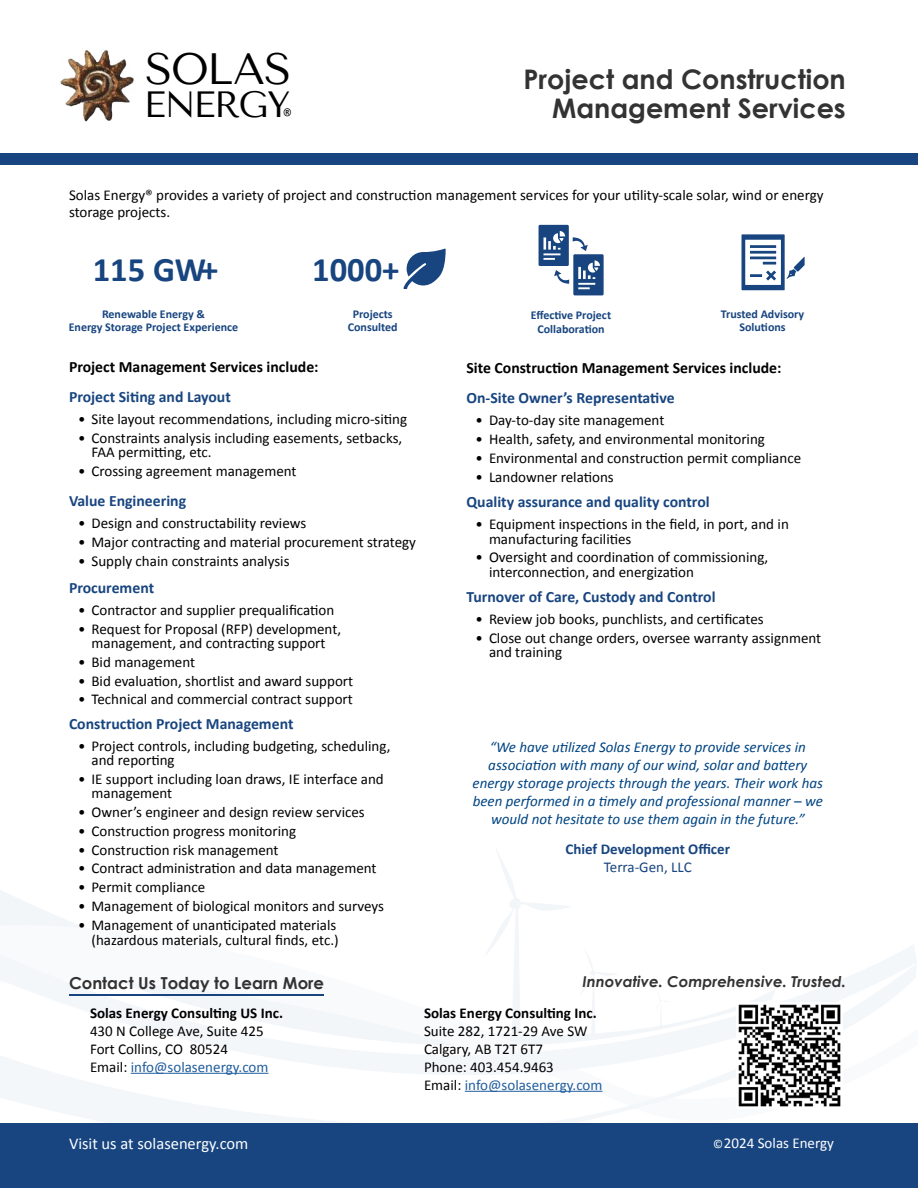
<style>
.page{position:relative;width:918px;height:1188px;background:#fff}
.page>*{position:absolute;margin:0;border:0;box-sizing:border-box;transform-origin:0 0}
.t1{font:43.65px "Tenor Sans";letter-spacing:-.025em;color:#000}
.t2{font:36.45px "Tenor Sans";letter-spacing:-.03em;color:#000}
.t3{font:700 35.1px "Calibri";color:#184580}
.t4{font:700 34.5px "Calibri";color:#184580}
.t5{font:700 27px/28.5px "Century Gothic";color:#333;text-align:right}
.t6{font:300 21.45px "Calibri";color:#000;scale:.91 1}
.t7{font:700 16.5px "Century Gothic";color:#333}
.t8{font:16.5px "Calibri";color:#fff}
.t9{font:700 15.75px "Calibri";color:#184580}
.t10{font:700 15.75px "Calibri";color:#000}
.t11{font:15px/14.2px "Calibri";color:#000}
.t12{font:italic 15px/18px "Calibri";color:#004482;text-align:center}
.t13{font:700 15px "Calibri";color:#000}
.t14{font:italic 700 15px "Century Gothic";color:#333}
.t15{font:700 15px "Calibri";color:#184580}
.t16{font:15px "Calibri";color:#fff}
.t17{font:15px "Calibri";color:#184580}
.t18{font:700 12px/13.5px "Calibri";color:#184580;text-align:center}
.s1{color:#205d9e}
.s2{font-size:12px}
</style>
<div class="page">
<svg style="left:0;top:908px;width:917px;height:55px"></svg>
<svg style="left:0;top:963px;width:917px;height:160px"></svg>
<svg style="left:655px;top:990px;width:16px;height:39px"></svg>
<svg style="left:484px;top:852px;width:88px;height:187px"></svg>
<svg style="left:579px;top:947px;width:40px;height:89px"></svg>
<div style="left:0;top:153px;width:918px;height:12px;background:#184580"></div>
<hr style="left:69px;top:994px;width:255px;height:2px;background:#184580">
<hr style="left:131px;top:1073px;width:137px;height:1px;background:#205d9e">
<hr style="left:465px;top:1091px;width:137px;height:1px;background:#205d9e">
<svg style="left:403px;top:249px;width:43px;height:40px"></svg>
<svg style="left:539px;top:225px;width:65px;height:70px"></svg>
<svg style="left:742px;top:234px;width:63px;height:56px"></svg>
<img style="left:737px;top:1002px;width:106px;height:106px">
<div style="left:0;top:1123px;width:918px;height:65px;background:#184580"></div>
<img style="left:60px;top:50px;width:74px;height:72px">
<h1 class="t1" style="left:145px;top:43px;width:148px">SOLAS</h1>
<h3 class="t6" style="left:283px;top:103px;width:12px">Æ</h3>
<h2 class="t2" style="left:144px;top:83px;width:148px">ENERGY</h2>
<h3 class="t5" style="left:523px;top:68px;width:324px">Project and Construction<br>Management Services</h3>
<p class="t11" style="left:69px;top:187px;width:756px;line-height:16.5px">Solas Energy® provides a variety of project and construction management services for your utility-scale solar, wind or energy storage projects.</p>
<h3 class="t4" style="left:93px;top:249px;width:115px">115 GW</h3>
<h3 class="t4" style="left:312px;top:249px;width:89px">1000+</h3>
<h3 class="t3" style="left:201px;top:248px;width:19px">+</h3>
<p class="t18" style="left:69px;top:307px;width:171px">Renewable Energy &amp;<br>Energy Storage Project Experience</p>
<p class="t18" style="left:348px;top:307px;width:51px">Projects<br>Consulted</p>
<p class="t18" style="left:531px;top:309px;width:82px">Effective Project<br>Collaboration</p>
<p class="t18" style="left:721px;top:307px;width:85px">Trusted Advisory<br>Solutions</p>
<p class="t10" style="left:69px;top:357px;width:251px">Project Management Services include:</p>
<p class="t10" style="left:466px;top:358px;width:317px">Site Construction Management Services include:</p>
<p class="t9" style="left:69px;top:387px;width:163px">Project Siting and Layout</p>
<p class="t11" style="left:78px;top:413px;width:331px">• Site layout recommendations, including micro-siting</p>
<p class="t11" style="left:92px;top:432px;width:312px;text-indent:-14px">• Constraints analysis including easements, setbacks,<br>FAA permitÝng, etc.</p>
<p class="t11" style="left:78px;top:465px;width:220px">• Crossing agreement management</p>
<p class="t9" style="left:69px;top:491px;width:119px">Value Engineering</p>
<p class="t11" style="left:78px;top:517px;width:230px">• Design and constructability reviews</p>
<p class="t11" style="left:78px;top:536px;width:340px">• Major contracting and material procurement strategy</p>
<p class="t11" style="left:78px;top:555px;width:213px">• Supply chain constraints analysis</p>
<p class="t9" style="left:69px;top:578px;width:87px">Procurement</p>
<p class="t11" style="left:78px;top:604px;width:258px">• Contractor and supplier prequalification</p>
<p class="t11" style="left:78px;top:623px;width:265px;text-align:center">• Request for Proposal (RFP) development, management, and contracting support</p>
<p class="t11" style="left:78px;top:656px;width:119px">• Bid management</p>
<p class="t11" style="left:78px;top:675px;width:277px">• Bid evaluation, shortlist and award support</p>
<p class="t11" style="left:78px;top:693px;width:276px">• Technical and commercial contract support</p>
<p class="t9" style="left:69px;top:714px;width:226px">Construction Project Management</p>
<p class="t11" style="left:92px;top:740px;width:300px;text-indent:-14px">• Project controls, including budgeting, scheduling, and reporting</p>
<p class="t11" style="left:92px;top:773px;width:294px;text-indent:-14px">• IE support including loan draws, IE interface and management</p>
<p class="t11" style="left:78px;top:806px;width:288px">• Owner’s engineer and design review services</p>
<p class="t11" style="left:78px;top:825px;width:220px">• Construction progress monitoring</p>
<p class="t11" style="left:78px;top:844px;width:202px">• Construction risk management</p>
<p class="t11" style="left:78px;top:862px;width:300px">• Contract administration and data management</p>
<p class="t11" style="left:78px;top:881px;width:129px">• Permit compliance</p>
<p class="t11" style="left:78px;top:900px;width:307px">• Management of biological monitors and surveys</p>
<p class="t11" style="left:78px;top:918px;width:262px;line-height:15.3px;text-align:right">• Management of unanticipated materials (hazardous materials, cultural finds, etc.)</p>
<p class="t9" style="left:466px;top:388px;width:210px">On-Site Owner’s Representative</p>
<p class="t11" style="left:476px;top:415px;width:190px">• Day-to-day site management</p>
<p class="t11" style="left:476px;top:433px;width:291px">• Health, safety, and environmental monitoring</p>
<p class="t11" style="left:476px;top:452px;width:327px">• Environmental and construction permit compliance</p>
<p class="t11" style="left:476px;top:471px;width:140px">• Landowner relations</p>
<p class="t9" style="left:466px;top:492px;width:245px">Quality assurance and quality control</p>
<p class="t11" style="left:489px;top:518px;width:301px;text-indent:-14px">• Equipment inspections in the field, in port, and in manufacturing facilities</p>
<p class="t11" style="left:489px;top:551px;width:281px;text-indent:-14px">• Oversight and coordination of commissioning, interconnection, and energization</p>
<p class="t9" style="left:466px;top:587px;width:251px">Turnover of Care, Custody and Control</p>
<p class="t11" style="left:476px;top:613px;width:290px">• Review job books, punchlists, and certificates</p>
<p class="t11" style="left:489px;top:632px;width:334px;text-indent:-14px">• Close out change orders, oversee warranty assignment and training</p>
<p class="t12" style="left:473px;top:737px;width:352px">“We have utilized Solas Energy to provide services in association with many of our wind, solar and battery energy storage projects through the years. Their work has been performed in a timely and professional manner – we would not hesitate to use them again in the future.”</p>
<p class="t15" style="left:566px;top:840px;width:166px">Chief Development OfÏcer</p>
<p class="t17" style="left:604px;top:858px;width:89px">Terra-Gen, LLC</p>
<p class="t7" style="left:69px;top:976px;width:257px">Contact Us Today to Learn More</p>
<p class="t13" style="left:90px;top:1003px;width:195px">Solas Energy Consulting US Inc.</p>
<p class="t11" style="left:90px;top:1022px;width:180px;line-height:18px">430 N College Ave, Suite 425<br>Fort Collins, CO 80524<br>Email: <span class="s1">info@solasenergy.com</span></p>
<p class="t14" style="left:583px;top:976px;width:265px">Innovative. Comprehensive. Trusted.</p>
<p class="t13" style="left:424px;top:1003px;width:174px">Solas Energy Consulting Inc.</p>
<p class="t11" style="left:424px;top:1022px;width:180px;line-height:18px">Suite 282, 1721-29 Ave SW<br>Calgary, AB T2T 6T7<br>Phone: 403.454.9463<br>Email: <span class="s1">info@solasenergy.com</span></p>
<p class="t8" style="left:69px;top:1133px;width:181px">Visit us at solasenergy.com</p>
<p class="t16" style="left:713px;top:1134px;width:122px"><span class="s2">©</span>2024 Solas Energy</p>
</div>
